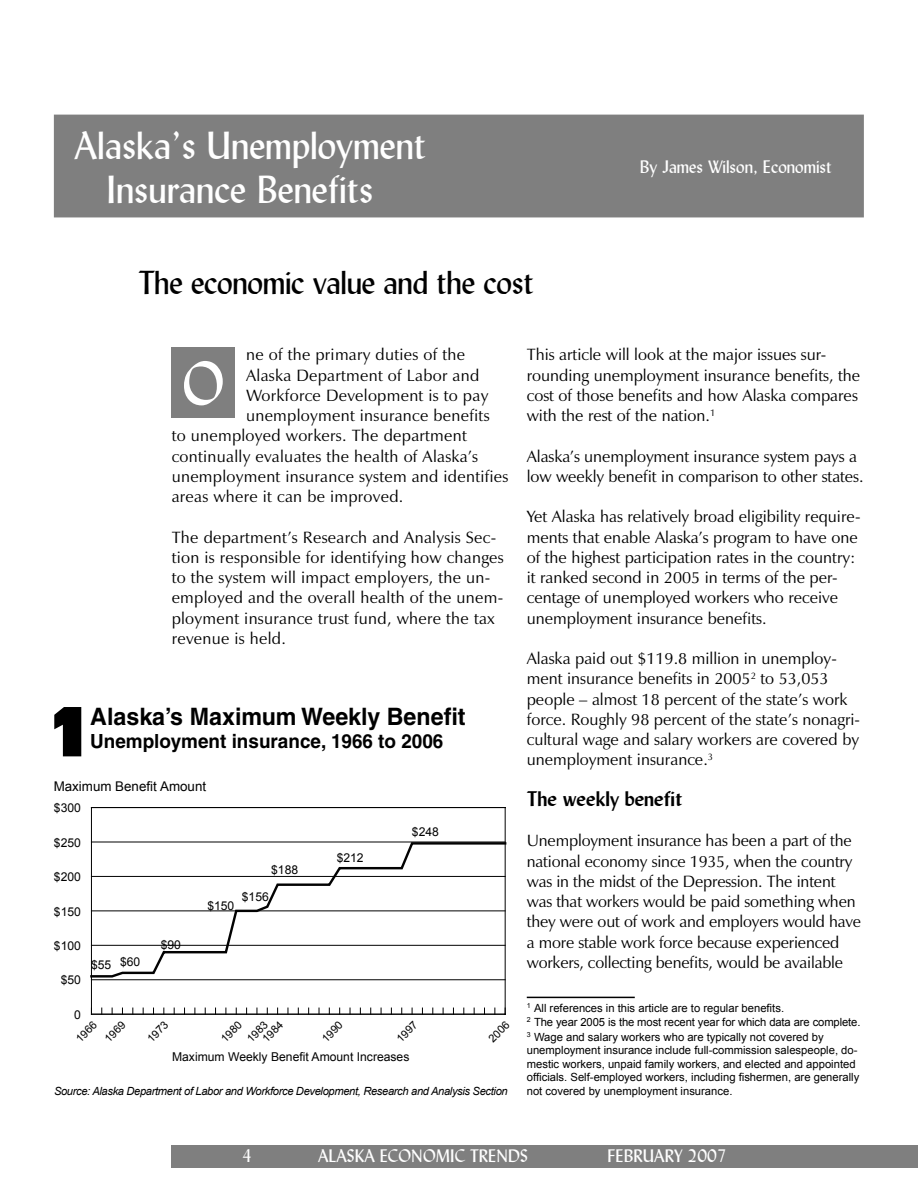
<style>
.page{position:relative;width:918px;height:1188px;background:#fff}
.page>*{position:absolute;margin:0;border:0;box-sizing:border-box;transform-origin:0 0}
.t1{font:66px "Incised 901 BT Compact";color:#000}
.t2{font:60px "Lydian BT";color:#fff}
.t3{font:39px/43.5px "Lydian BT";color:#fff;text-align:center}
.t4{font:33px "Lydian BT";letter-spacing:-.01em;color:#000}
.t5{font:700 24px "Helvetica";color:#000}
.t6{font:700 21px "Lydian BT";color:#000}
.t7{font:700 19.5px "Helvetica";color:#000}
.t8{font:18px "Lydian BT";color:#fff}
.t9{font:16.5px/20.2px "Zapf Humanist 601 BT";color:#000}
.t10{font:13.35px "Arial";color:#020202}
.t11{font:12.15px "Arial";color:#020202}
.t12{font:11.25px/13.8px "Arial";color:#000}
.t13{font:italic 11.25px "Arial";letter-spacing:-.03em;color:#000}
.t14{font:10.95px/20.2px "Arial";color:#020202}
</style>
<div class="page">
<div style="left:172px;top:1145px;width:746px;height:23px;background:#7f7f7f"></div>
<hr style="left:527px;top:997px;width:108px;height:1px;background:#000">
<div style="left:55px;top:115px;width:808px;height:102px;background:#7f7f7f"></div>
<div style="left:172px;top:348px;width:63px;height:70px;background:#7f7f7f"></div>
<hr style="left:91px;top:980px;width:414px;height:1px;background:#020202">
<svg style="left:90px;top:841px;width:417px;height:138px"></svg>
<hr style="left:91px;top:1014px;width:414px;height:1px;background:#020202">
<hr style="left:505px;top:808px;width:1px;height:206px;background:#020202">
<hr style="left:91px;top:807px;width:414px;height:1px;background:#020202">
<hr style="left:91px;top:808px;width:1px;height:206px;background:#020202">
<h3 class="t3" style="left:75px;top:123px;width:353px">Alaska’s Unemployment<br>Insurance Benefits</h3>
<h3 class="t4" style="left:139px;top:262px;width:397px">The economic value and the cost</h3>
<p class="t8" style="left:640px;top:156px;width:194px">By James Wilson, Economist</p>
<p class="t9" style="left:246px;top:346px;width:221px">ne of the primary duties of the</p>
<p class="t9" style="left:246px;top:367px;width:235px">Alaska Department of Labor and</p>
<p class="t9" style="left:246px;top:387px;width:244px">Workforce Development is to pay</p>
<p class="t9" style="left:246px;top:407px;width:245px">unemployment insurance benefits</p>
<p class="t9" style="left:172px;top:427px;width:297px">to unemployed workers. The department</p>
<p class="t9" style="left:172px;top:448px;width:308px">continually evaluates the health of Alaska’s</p>
<p class="t9" style="left:172px;top:468px;width:338px">unemployment insurance system and identifies</p>
<p class="t9" style="left:172px;top:488px;width:233px">areas where it can be improved.</p>
<p class="t9" style="left:172px;top:529px;width:334px">The department’s Research and Analysis Sec&shy;tion is responsible for identifying how changes to the system will impact employers, the un&shy;employed and the overall health of the unem&shy;ployment insurance trust fund, where the tax revenue is held.</p>
<h2 class="t2" style="left:182px;top:347px;width:44px">O</h2>
<h1 class="t1" style="left:44px;top:693px;width:50px">1</h1>
<h3 class="t5" style="left:90px;top:708px;width:377px">Alaska’s Maximum Weekly Benefit</h3>
<p class="t7" style="left:90px;top:734px;width:355px">Unemployment insurance, 1966 to 2006</p>
<p class="t10" style="left:54px;top:779px;width:154px">Maximum Benefit Amount</p>
<p class="t11" style="left:54px;top:801px;width:29px">$300</p>
<p class="t11" style="left:54px;top:836px;width:29px">$250</p>
<p class="t11" style="left:54px;top:870px;width:29px">$200</p>
<p class="t11" style="left:54px;top:905px;width:29px">$150</p>
<p class="t11" style="left:54px;top:939px;width:29px">$100</p>
<p class="t11" style="left:61px;top:973px;width:22px">$50</p>
<p class="t11" style="left:91px;top:957px;width:51px">$55 $60</p>
<p class="t11" style="left:161px;top:938px;width:22px">$90</p>
<p class="t11" style="left:207px;top:899px;width:29px">$150</p>
<p class="t11" style="left:271px;top:863px;width:29px">$188</p>
<p class="t11" style="left:242px;top:890px;width:29px">$156</p>
<p class="t11" style="left:337px;top:851px;width:29px">$212</p>
<p class="t11" style="left:412px;top:825px;width:29px">$248</p>
<p class="t11" style="left:74px;top:1008px;width:8px">0</p>
<p class="t14" style="left:85px;top:1019px;width:26px;text-indent:-20px;rotate:-45deg">1966<br>1969</p>
<p class="t14" style="left:142px;top:1033px;width:26px;rotate:-45deg">1973</p>
<p class="t14" style="left:229px;top:1021px;width:26px;line-height:18.5px;text-indent:-18px;rotate:-45deg">1980<br>1983</p>
<p class="t14" style="left:257px;top:1033px;width:26px;rotate:-45deg">1984</p>
<p class="t14" style="left:317px;top:1033px;width:26px;rotate:-45deg">1990</p>
<p class="t14" style="left:391px;top:1033px;width:26px;rotate:-45deg">1997</p>
<p class="t14" style="left:483px;top:1033px;width:26px;rotate:-45deg">2006</p>
<p class="t11" style="left:172px;top:1050px;width:239px">Maximum Weekly Benefit Amount Increases</p>
<p class="t13" style="left:54px;top:1085px;width:455px">Source: Alaska Department of Labor and Workforce Development, Research and Analysis Section</p>
<p class="t9" style="left:527px;top:346px;width:335px">This article will look at the major issues sur&shy;rounding unemployment insurance benefits, the cost of those benefits and how Alaska compares with the rest of the nation.<sup>1</sup></p>
<p class="t9" style="left:527px;top:448px;width:338px">Alaska’s unemployment insurance system pays a low weekly benefit in comparison to other states.</p>
<p class="t9" style="left:527px;top:508px;width:335px">Yet Alaska has relatively broad eligibility require&shy;ments that enable Alaska’s program to have one of the highest participation rates in the country: it ranked second in 2005 in terms of the per&shy;centage of unemployed workers who receive unemployment insurance benefits.</p>
<p class="t9" style="left:527px;top:650px;width:335px">Alaska paid out $119.8 million in unemploy&shy;ment insurance benefits in 2005<sup>2</sup> to 53,053 people – almost 18 percent of the state’s work force. Roughly 98 percent of the state’s nonagri&shy;cultural wage and salary workers are covered by unemployment insurance.<sup>3</sup></p>
<p class="t6" style="left:527px;top:786px;width:157px">The weekly benefit</p>
<p class="t9" style="left:527px;top:832px;width:336px">Unemployment insurance has been a part of the national economy since 1935, when the country was in the midst of the Depression. The intent was that workers would be paid something when they were out of work and employers would have a more stable work force because experienced workers, collecting benefits, would be available</p>
<p class="t12" style="left:527px;top:1001px;width:335px"><sup>1</sup> All references in this article are to regular benefits.<br><sup>2</sup> The year 2005 is the most recent year for which data are complete.<br><sup>3</sup> Wage and salary workers who are typically not covered by unemployment insurance include full-commission salespeople, do&shy;mestic workers, unpaid family workers, and elected and appointed officials. Self-employed workers, including fishermen, are generally not covered by unemployment insurance.</p>
<p class="t8" style="left:242px;top:1145px;width:11px">4</p>
<p class="t8" style="left:318px;top:1144px;width:211px">ALASKA ECONOMIC TRENDS</p>
<p class="t8" style="left:608px;top:1144px;width:121px">FEBRUARY 2007</p>
</div>
